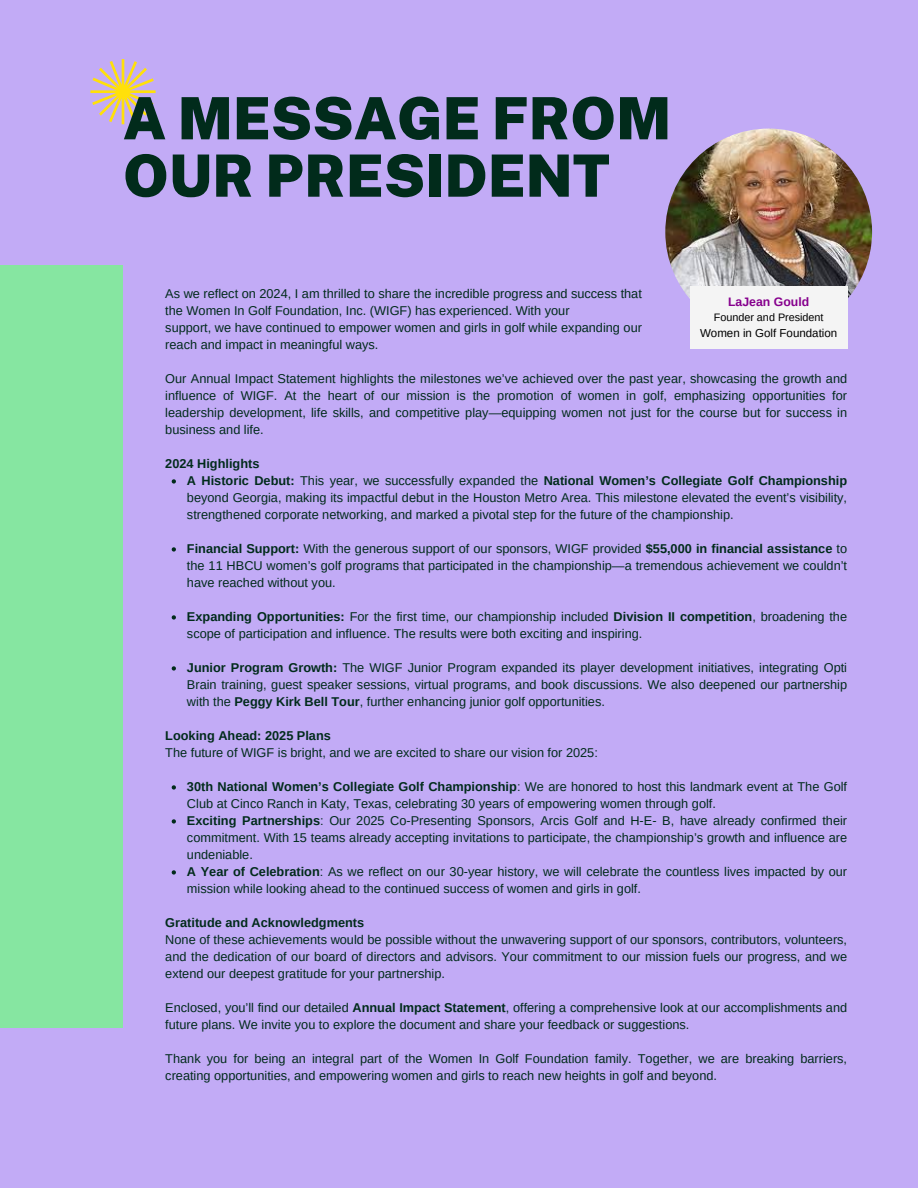
<style>
.page{position:relative;width:918px;height:1188px;background:#c2abf6}
.page>*{position:absolute;margin:0;border:0;box-sizing:border-box;transform-origin:0 0}
.t1{font:900 58.35px/57.3px "Public Sans";color:#012b1b}
.t2{font:12.75px/17px "Arimo";color:#012b1b;text-align:justify}
.t3{font:700 12.75px "Arimo";color:#012b1b}
.t4{font:700 12.3px "Arimo";color:#86008d}
.t5{font:11.55px "Arimo";color:#000}
.t6{font:10.8px "Arimo";color:#000}
.s1{font-weight:700}
</style>
<div class="page">
<div style="left:0;top:266px;width:123px;height:762px;background:#86e6a1"></div>
<svg style="left:90px;top:59px;width:66px;height:65px"></svg>
<svg style="left:172px;top:479px;width:4px;height:5px"></svg>
<svg style="left:172px;top:547px;width:4px;height:5px"></svg>
<svg style="left:172px;top:615px;width:4px;height:5px"></svg>
<svg style="left:172px;top:666px;width:4px;height:5px"></svg>
<svg style="left:172px;top:785px;width:4px;height:5px"></svg>
<svg style="left:172px;top:819px;width:4px;height:5px"></svg>
<svg style="left:172px;top:870px;width:4px;height:5px"></svg>
<img style="left:665px;top:129px;width:207px;height:206px;border-radius:50%">
<div style="left:690px;top:286px;width:158px;height:63px;background:#f4f4f4"></div>
<p class="t1" style="left:123px;top:90px;width:550px">A MESSAGE FROM<br>OUR PRESIDENT</p>
<h1 class="t2" style="left:165px;top:285px;width:478px">As we reflect on 2024, I am thrilled to share the incredible progress and success that</h1>
<p class="t2" style="left:165px;top:302px;width:406px">the Women In Golf Foundation, Inc. (WIGF) has experienced. With your</p>
<p class="t2" style="left:165px;top:319px;width:478px">support, we have continued to empower women and girls in golf while expanding our</p>
<p class="t2" style="left:165px;top:336px;width:215px">reach and impact in meaningful ways.</p>
<p class="t2" style="left:165px;top:370px;width:683px">Our Annual Impact Statement highlights the milestones we’ve achieved over the past year, showcasing the growth and influence of WIGF. At the heart of our mission is the promotion of women in golf, emphasizing opportunities for leadership development, life skills, and competitive play—equipping women not just for the course but for success in business and life.</p>
<p class="t3" style="left:165px;top:456px;width:96px">2024 Highlights</p>
<p class="t2" style="left:187px;top:472px;width:662px"><span class="s1">A Historic Debut:</span> This year, we successfully expanded the <span class="s1">National Women’s Collegiate Golf Championship </span>beyond Georgia, making its impactful debut in the Houston Metro Area. This milestone elevated the event’s visibility, strengthened corporate networking, and marked a pivotal step for the future of the championship.</p>
<h2 class="t2" style="left:187px;top:540px;width:662px"><span class="s1">Financial Support:</span> With the generous support of our sponsors, WIGF provided <span class="s1">$55,000 in financial assistance</span> to the 11 HBCU women’s golf programs that participated in the championship—a tremendous achievement we couldn’t have reached without you.</h2>
<p class="t2" style="left:187px;top:608px;width:662px"><span class="s1">Expanding Opportunities:</span> For the first time, our championship included <span class="s1">Division II competition</span>, broadening the scope of participation and influence. The results were both exciting and inspiring.</p>
<p class="t2" style="left:187px;top:659px;width:662px"><span class="s1">Junior Program Growth:</span> The WIGF Junior Program expanded its player development initiatives, integrating Opti Brain training, guest speaker sessions, virtual programs, and book discussions. We also deepened our partnership with the <span class="s1">Peggy Kirk Bell Tour</span>, further enhancing junior golf opportunities.</p>
<p class="t3" style="left:165px;top:728px;width:167px">Looking Ahead: 2025 Plans</p>
<p class="t2" style="left:165px;top:744px;width:434px">The future of WIGF is bright, and we are excited to share our vision for 2025:</p>
<p class="t2" style="left:187px;top:778px;width:662px"><span class="s1">30th National Women’s Collegiate Golf Championship</span>: We are honored to host this landmark event at The Golf<br>Club at Cinco Ranch in Katy, Texas, celebrating 30 years of empowering women through golf.</p>
<p class="t2" style="left:187px;top:812px;width:662px"><span class="s1">Exciting Partnerships</span>: Our 2025 Co-Presenting Sponsors, Arcis Golf and H-E- B, have already confirmed their commitment. With 15 teams already accepting invitations to participate, the championship’s growth and influence are undeniable.</p>
<p class="t2" style="left:187px;top:863px;width:662px"><span class="s1">A Year of Celebration</span>: As we reflect on our 30-year history, we will celebrate the countless lives impacted by our mission while looking ahead to the continued success of women and girls in golf.</p>
<p class="t3" style="left:165px;top:915px;width:200px">Gratitude and Acknowledgments</p>
<p class="t2" style="left:165px;top:931px;width:683px">None of these achievements would be possible without the unwavering support of our sponsors, contributors, volunteers, and the dedication of our board of directors and advisors. Your commitment to our mission fuels our progress, and we extend our deepest gratitude for your partnership.</p>
<p class="t2" style="left:165px;top:999px;width:683px">Enclosed, you’ll find our detailed <span class="s1">Annual Impact Statement</span>, offering a comprehensive look at our accomplishments and future plans. We invite you to explore the document and share your feedback or suggestions.</p>
<p class="t2" style="left:165px;top:1050px;width:683px">Thank you for being an integral part of the Women In Golf Foundation family. Together, we are breaking barriers, creating opportunities, and empowering women and girls to reach new heights in golf and beyond.</p>
<p class="t4" style="left:728px;top:295px;width:83px">LaJean Gould</p>
<p class="t6" style="left:714px;top:311px;width:111px">Founder and President</p>
<p class="t5" style="left:700px;top:327px;width:139px">Women in Golf Foundation</p>
</div>
